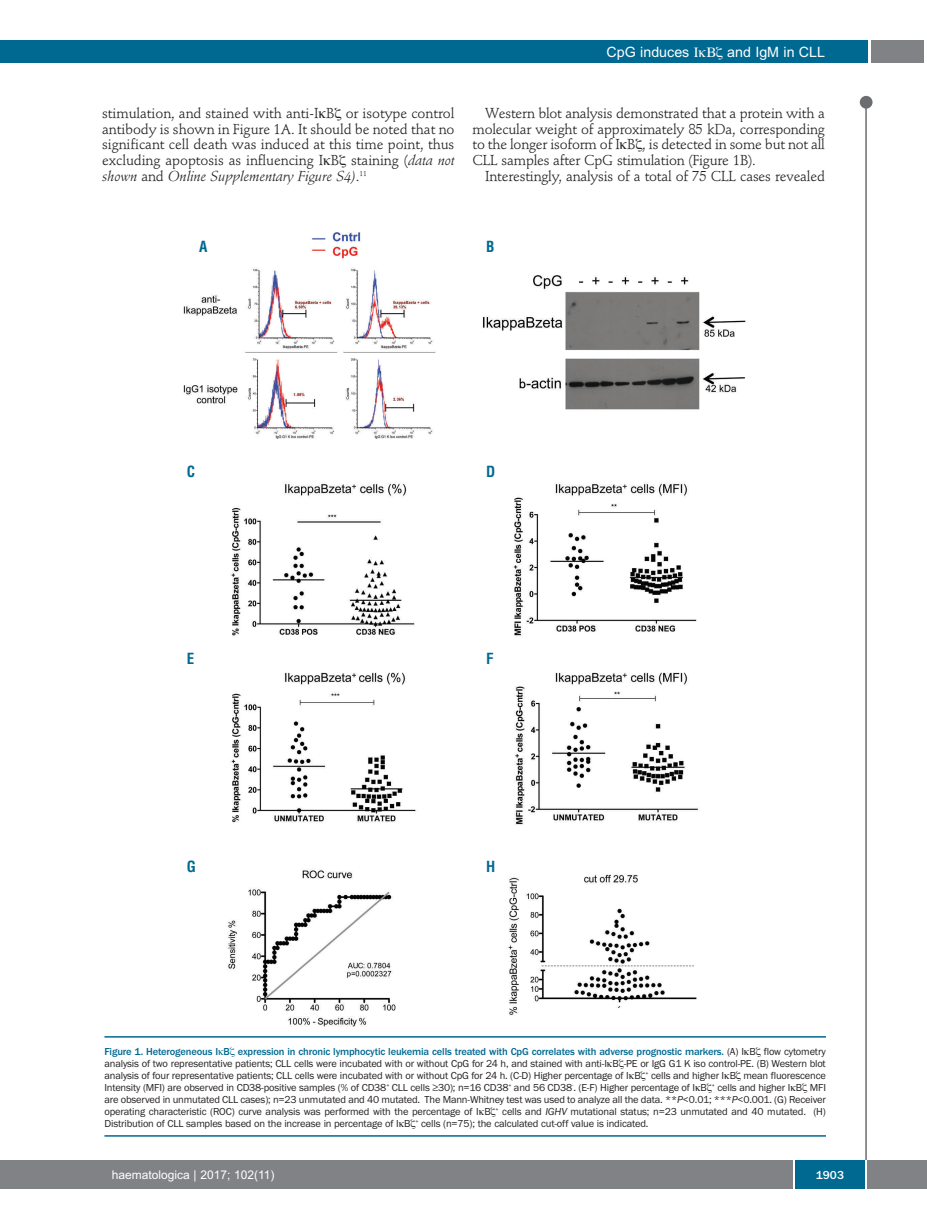
<style>
.page{position:relative;width:927px;height:1225px;background:#fff}
.page>*{position:absolute;margin:0;border:0;box-sizing:border-box;transform-origin:0 0}
.t1{font:700 condensed 15px "Helvetica";color:#006991}
.t2{font:14.25px/15.9px "Stempel Schneidler";letter-spacing:-.015em;color:#231f20;text-align:justify}
.t3{font:14.25px "Arial";color:#fff}
.t4{font:12px "Arial";color:#fff}
.t5{font:500 12px "Franklin Gothic";color:#fff}
.t6{font:10.5px/12px "Franklin Gothic";letter-spacing:-.015em;color:#231f20;text-align:justify}
.s1{font-style:italic}
.s2{font-weight:500;color:#006991}
</style>
<div class="page">
<div style="left:860px;top:96px;width:12px;height:13px;background:#6c6d70;border-radius:50%"></div>
<hr style="left:865px;top:98px;width:2px;height:1062px;background:#6c6d70">
<div style="left:871px;top:40px;width:52px;height:22px;background:#808285"></div>
<div style="left:18px;top:40px;width:849px;height:22px;background:#006991"></div>
<div style="left:17px;top:1160px;width:910px;height:28px;background:#808285"></div>
<div style="left:795px;top:1160px;width:70px;height:28px;background:#006991"></div>
<hr style="left:793px;top:1160px;width:2px;height:28px;background:#fff">
<hr style="left:865px;top:1160px;width:2px;height:28px;background:#fff">
<div style="left:0;top:40px;width:19px;height:22px;background:#006991"></div>
<div style="left:0;top:1160px;width:18px;height:28px;background:#808285"></div>
<img style="left:166px;top:232px;width:593px;height:806px">
<hr style="left:104px;top:1036px;width:722px;height:1px;background:#006991">
<hr style="left:104px;top:1135px;width:722px;height:1px;background:#006991">
<h2 class="t3" style="left:607px;top:44px;width:84px">CpG induces</h2>
<h2 class="t3" style="left:727px;top:44px;width:99px">and IgM in CLL</h2>
<p class="t2" style="left:102px;top:106px;width:354px">stimulation, and stained with anti-I B or isotype control antibody is shown in Figure 1A. It should be noted that no significant cell death was induced at this time point, thus excluding apoptosis as influencing I B staining (<span class="s1">data not shown</span> and <span class="s1">Online Supplementary Figure S4)</span>.<sup>11</sup></p>
<h2 class="t2" style="left:472px;top:106px;width:354px;text-indent:13px">Western blot analysis demonstrated that a protein with a molecular weight of approximately 85 kDa, corresponding to the longer isoform of I B , is detected in some but not all CLL samples after CpG stimulation (Figure 1B).</h2>
<h2 class="t2" style="left:485px;top:170px;width:341px">Interestingly, analysis of a total of 75 CLL cases revealed</h2>
<h1 class="t1" style="left:199px;top:238px;width:10px">A</h1>
<h1 class="t1" style="left:486px;top:238px;width:10px">B</h1>
<h1 class="t1" style="left:187px;top:463px;width:10px">C</h1>
<h1 class="t1" style="left:486px;top:463px;width:11px">D</h1>
<h1 class="t1" style="left:187px;top:650px;width:9px">E</h1>
<h1 class="t1" style="left:486px;top:650px;width:9px">F</h1>
<h1 class="t1" style="left:187px;top:858px;width:11px">G</h1>
<h1 class="t1" style="left:486px;top:858px;width:11px">H</h1>
<p class="t6" style="left:104px;top:1045px;width:723px"><span class="s2">Figure 1. Heterogeneous I B expression in chronic lymphocytic leukemia cells treated with CpG correlates with adverse prognostic markers.</span> (A) I B flow cytometry analysis of two representative patients; CLL cells were incubated with or without CpG for 24 h, and stained with anti-I B -PE or IgG G1 K iso control-PE. (B) Western blot analysis of four representative patients; CLL cells were incubated with or without CpG for 24 h. (C-D) Higher percentage of I B <sup>+</sup> cells and higher I B mean fluorescence Intensity (MFI) are observed in CD38-positive samples (% of CD38<sup>+</sup> CLL cells ≥30); n=16 CD38<sup>+</sup> and 56 CD38<sup>-</sup>. (E-F) Higher percentage of I B <sup>+</sup> cells and higher I B MFI are observed in unmutated CLL cases); n=23 unmutated and 40 mutated. The Mann-Whitney test was used to analyze all the data. **<span class="s1">P</span>&lt;0.01; ***<span class="s1">P</span>&lt;0.001. (G) Receiver operating characteristic (ROC) curve analysis was performed with the percentage of I B <sup>+</sup> cells and <span class="s1">IGHV</span> mutational status; n=23 unmutated and 40 mutated. (H)<br>Distribution of CLL samples based on the increase in percentage of I B <sup>+</sup> cells (n=75); the calculated cut-off value is indicated.</p>
<p class="t4" style="left:112px;top:1167px;width:164px">haematologica | 2017; 102(11)</p>
<p class="t5" style="left:816px;top:1167px;width:30px">1903</p>
</div>
